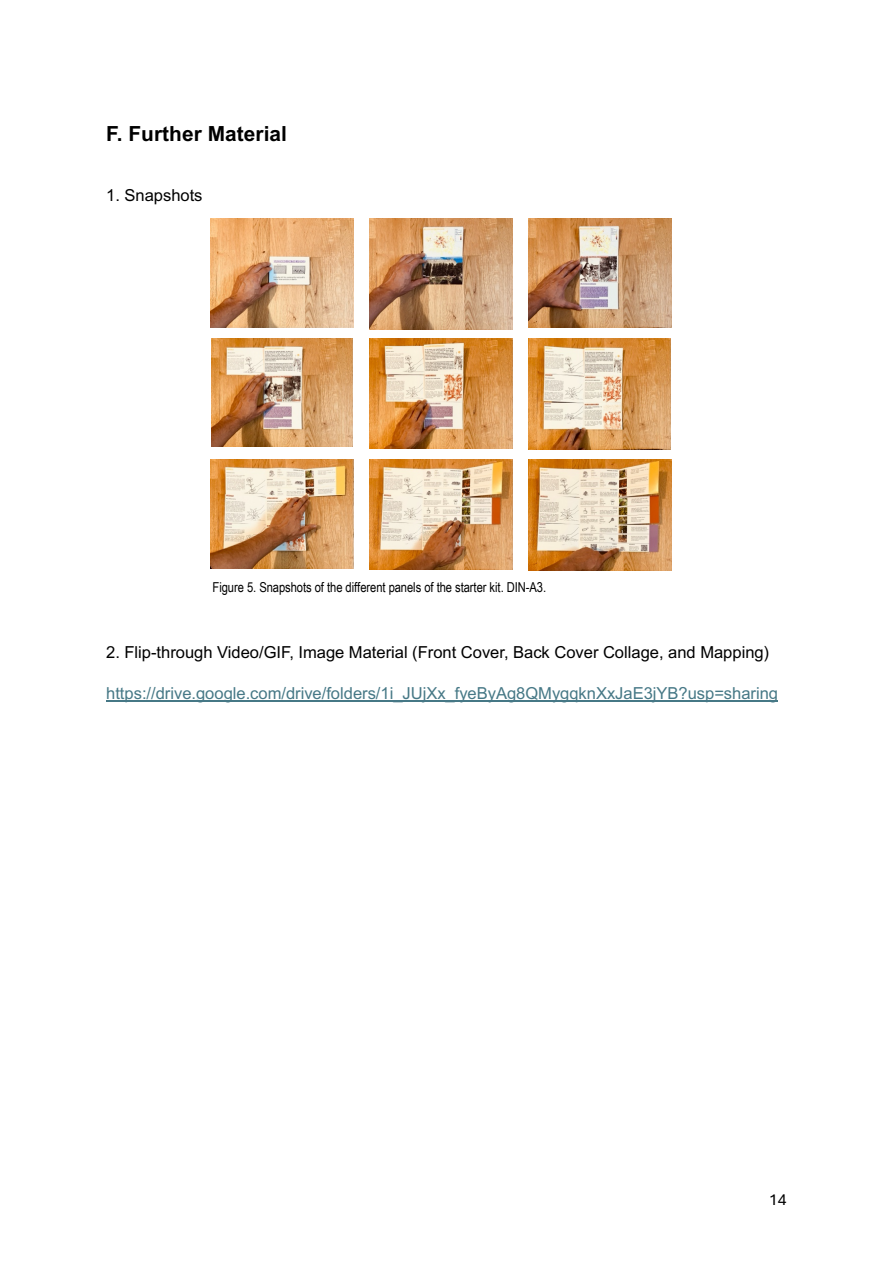
<style>
.page{position:relative;width:893px;height:1263px;background:#fff}
.page>*{position:absolute;margin:0;border:0;box-sizing:border-box;transform-origin:0 0}
.t1{font:700 20.85px "Arial";letter-spacing:.005em;color:#000}
.t2{font:16.5px "Arial";color:#000}
.t3{font:16.5px "Arial";color:#467886}
.t4{font:16.5px "Aptos";color:#000}
.t5{font:13.65px "Arial Narrow";letter-spacing:-.005em;color:#000}
</style>
<div class="page">
<hr style="left:106px;top:701px;width:672px;height:1px;background:#467886">
<img style="left:210px;top:218px;width:143px;height:110px">
<img style="left:369px;top:218px;width:143px;height:111px">
<img style="left:529px;top:218px;width:142px;height:109px">
<img style="left:211px;top:339px;width:142px;height:107px">
<img style="left:369px;top:339px;width:143px;height:109px">
<img style="left:529px;top:339px;width:141px;height:111px">
<img style="left:210px;top:459px;width:143px;height:110px">
<img style="left:369px;top:459px;width:143px;height:111px">
<img style="left:529px;top:459px;width:143px;height:111px">
<p class="t1" style="left:106px;top:122px;width:182px">F. Further Material</p>
<p class="t2" style="left:106px;top:186px;width:98px">1. Snapshots</p>
<p class="t5" style="left:213px;top:579px;width:335px">Figure 5. Snapshots of the different panels of the starter kit. DIN-A3.</p>
<p class="t2" style="left:106px;top:643px;width:664px">2. Flip-through Video/GIF, Image Material (Front Cover, Back Cover Collage, and Mapping)</p>
<p class="t3" style="left:106px;top:684px;width:673px">https://drive.google.com/drive/folders/1i_JUjXx_fyeByAg8QMygqknXxJaE3jYB?usp=sharing</p>
<p class="t4" style="left:769px;top:1190px;width:19px">14</p>
</div>
